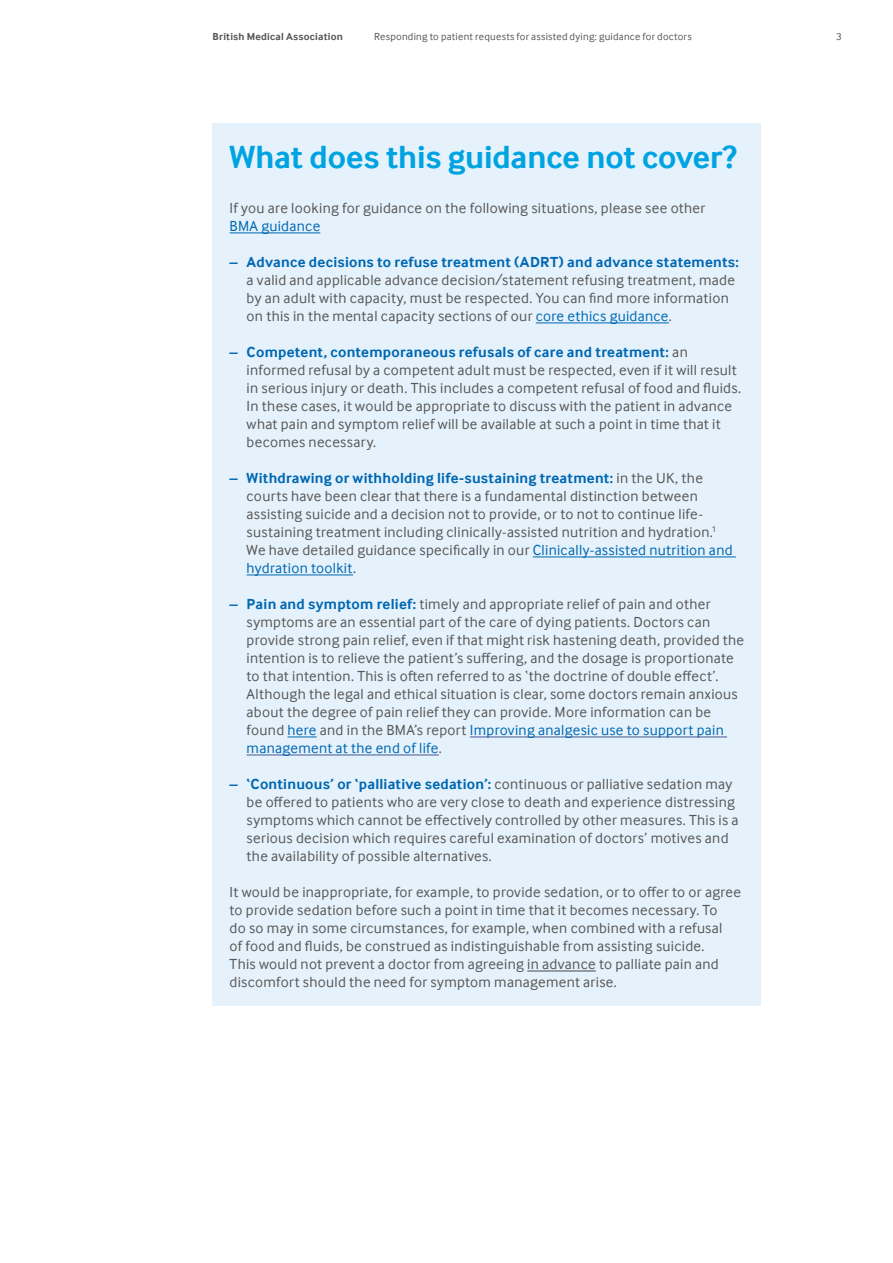
<style>
.page{position:relative;width:893px;height:1263px;background:#fff}
.page>*{position:absolute;margin:0;border:0;box-sizing:border-box;transform-origin:0 0}
.t1{font:700 33px "Inter Face";letter-spacing:-.005em;color:#00a3e1}
.t2{font:15px/18px "Inter Face";letter-spacing:.02em;color:#575756}
.t3{font:700 15px "Inter Face";letter-spacing:.015em;color:#0067b1}
.t4{font:15px "Inter Face";letter-spacing:.02em;color:#0067b1}
.t5{font:10.5px "Inter Face";letter-spacing:.025em;color:#575756}
.t6{font:700 10.5px "Inter Face";letter-spacing:.02em;color:#575756}
.s1{color:#0067b1}
.s2{font-weight:700;color:#0067b1}
</style>
<div class="page">
<div style="left:213px;top:123px;width:548px;height:882px;background:#e5f2fc"></div>
<hr style="left:230px;top:233px;width:90px;height:1px;background:#0067b1">
<hr style="left:536px;top:323px;width:133px;height:1px;background:#0067b1">
<hr style="left:533px;top:557px;width:203px;height:1px;background:#0067b1">
<hr style="left:247px;top:575px;width:106px;height:1px;background:#0067b1">
<hr style="left:287px;top:737px;width:30px;height:1px;background:#0067b1">
<hr style="left:470px;top:737px;width:257px;height:1px;background:#465692">
<hr style="left:247px;top:755px;width:192px;height:1px;background:#465692">
<hr style="left:527px;top:971px;width:69px;height:1px;background:#474747">
<p class="t6" style="left:213px;top:30px;width:132px">British Medical Association</p>
<p class="t5" style="left:374px;top:31px;width:319px">Responding to patient requests for assisted dying: guidance for doctors</p>
<p class="t5" style="left:836px;top:31px;width:7px">3</p>
<h1 class="t1" style="left:230px;top:138px;width:509px">What does this guidance not cover?</h1>
<p class="t2" style="left:230px;top:199px;width:477px">If you are looking for guidance on the following situations, please see other</p>
<p class="t4" style="left:230px;top:218px;width:92px">BMA guidance</p>
<p class="t3" style="left:230px;top:253px;width:511px">– Advance decisions to refuse treatment (ADRT) and advance statements:</p>
<p class="t2" style="left:247px;top:271px;width:490px">a valid and applicable advance decision/statement refusing treatment, made by an adult with capacity, must be respected. You can find more information on this in the mental capacity sections of our <span class="s1">core ethics guidance</span>.</p>
<p class="t2" style="left:247px;top:343px;width:496px;text-indent:-17px"><span class="s2">– Competent, contemporaneous refusals of care and treatment:</span> an informed refusal by a competent adult must be respected, even if it will result in serious injury or death. This includes a competent refusal of food and fluids.<br>In these cases, it would be appropriate to discuss with the patient in advance what pain and symptom relief will be available at such a point in time that it becomes necessary.</p>
<p class="t2" style="left:247px;top:469px;width:487px;text-indent:-17px"><span class="s2">– Withdrawing or withholding life-sustaining treatment:</span> in the UK, the courts have been clear that there is a fundamental distinction between assisting suicide and a decision not to provide, or to not to continue life&shy;sustaining treatment including clinically-assisted nutrition and hydration.<sup>1<br></sup>We have detailed guidance specifically in our <span class="s1">Clinically-assisted nutrition and hydration toolkit.</span></p>
<p class="t2" style="left:247px;top:595px;width:499px;text-indent:-17px"><span class="s2">– Pain and symptom relief:</span> timely and appropriate relief of pain and other symptoms are an essential part of the care of dying patients. Doctors can provide strong pain relief, even if that might risk hastening death, provided the intention is to relieve the patient’s suffering, and the dosage is proportionate to that intention. This is often referred to as ‘the doctrine of double effect’.<br>Although the legal and ethical situation is clear, some doctors remain anxious about the degree of pain relief they can provide. More information can be found <span class="s1">here</span> and in the BMA’s report <span class="s1">Improving analgesic use to support pain management at the end of life</span>.</p>
<p class="t2" style="left:247px;top:775px;width:493px;text-indent:-17px"><span class="s2">– ‘Continuous’ or ‘palliative sedation’:</span> continuous or palliative sedation may be offered to patients who are very close to death and experience distressing symptoms which cannot be effectively controlled by other measures. This is a serious decision which requires careful examination of doctors’ motives and the availability of possible alternatives.</p>
<p class="t2" style="left:230px;top:883px;width:513px">It would be inappropriate, for example, to provide sedation, or to offer to or agree to provide sedation before such a point in time that it becomes necessary. To<br>do so may in some circumstances, for example, when combined with a refusal<br>of food and fluids, be construed as indistinguishable from assisting suicide.<br>This would not prevent a doctor from agreeing in advance to palliate pain and discomfort should the need for symptom management arise.</p>
</div>
